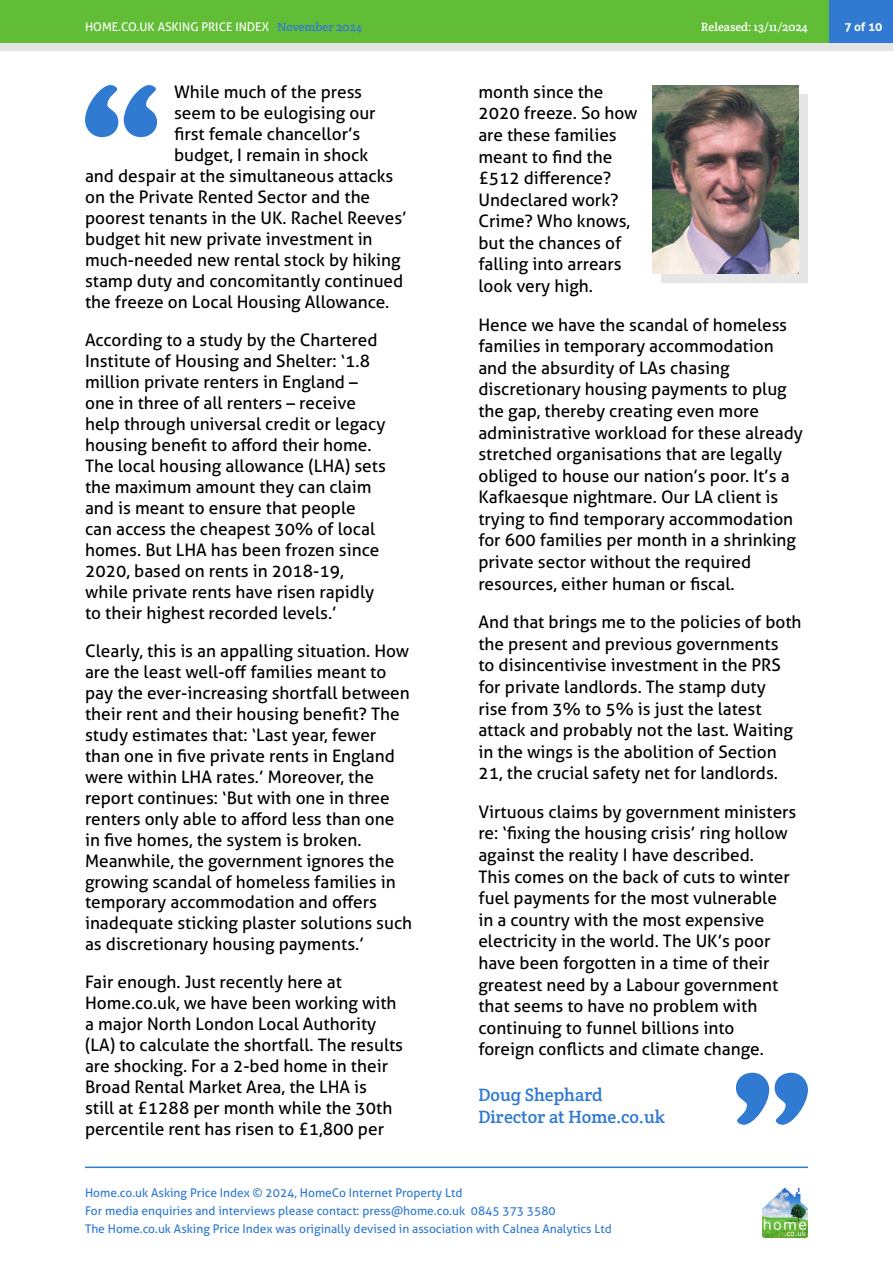
<style>
.page{position:relative;width:893px;height:1263px;background:#fff}
.page>*{position:absolute;margin:0;border:0;box-sizing:border-box;transform-origin:0 0}
.HAPI_quote{font:18px/21.6px "Crete Round";color:#307ad1}
.HAPI_quote-2{font:17.25px/21.6px "Aller";color:#000}
.t1{font:12px/18px "Aller";color:#307ad1}
.t2{font:12px "Aller";color:#fff}
.t3{font:12px "Crete Round";color:#fff}
.t4{font:700 12px "Aller";color:#fff}
.s1{font-family:"Crete Round";color:#307ad1}
</style>
<div class="page">
<hr style="left:85px;top:1166px;width:723px;height:2px;background:#307ad1">
<div style="left:0;top:0;width:893px;height:51px;background:#e4e4e4"></div>
<div style="left:0;top:0;width:893px;height:43px;background:#62bd36"></div>
<img style="left:762px;top:1188px;width:46px;height:49px">
<div style="left:829px;top:0;width:64px;height:43px;background:#307ad1"></div>
<svg style="left:85px;top:85px;width:72px;height:52px"></svg>
<div style="left:662px;top:94px;width:146px;height:189px;background:#e6e6e6"></div>
<img style="left:653px;top:85px;width:146px;height:189px">
<svg style="left:736px;top:1073px;width:72px;height:52px"></svg>
<p class="t2" style="left:85px;top:19px;width:279px">HOME.CO.UK ASKING PRICE INDEX <span class="s1">November 2024</span></p>
<p class="t3" style="left:701px;top:19px;width:108px">Released: 13/11/2024</p>
<p class="t4" style="left:844px;top:19px;width:39px">7 of 10</p>
<p class="HAPI_quote-2" style="left:174px;top:81px;width:189px">While much of the press</p>
<p class="HAPI_quote-2" style="left:174px;top:102px;width:203px">seem to be eulogising our</p>
<p class="HAPI_quote-2" style="left:174px;top:123px;width:188px">first female chancellor’s</p>
<p class="HAPI_quote-2" style="left:174px;top:144px;width:196px">budget, I remain in shock</p>
<p class="HAPI_quote-2" style="left:85px;top:165px;width:310px">and despair at the simultaneous attacks</p>
<p class="HAPI_quote-2" style="left:85px;top:186px;width:287px">on the Private Rented Sector and the</p>
<p class="HAPI_quote-2" style="left:85px;top:207px;width:323px">poorest tenants in the UK. Rachel Reeves’</p>
<p class="HAPI_quote-2" style="left:85px;top:228px;width:289px">budget hit new private investment in</p>
<p class="HAPI_quote-2" style="left:85px;top:249px;width:317px">much-needed new rental stock by hiking</p>
<p class="HAPI_quote-2" style="left:85px;top:270px;width:320px">stamp duty and concomitantly continued</p>
<p class="HAPI_quote-2" style="left:85px;top:291px;width:306px">the freeze on Local Housing Allowance.</p>
<p class="HAPI_quote-2" style="left:85px;top:329px;width:302px;line-height:21px">According to a study by the Chartered Institute of Housing and Shelter: ‘1.8 million private renters in England – one in three of all renters – receive help through universal credit or legacy housing benefit to afford their home.<br>The local housing allowance (LHA) sets the maximum amount they can claim and is meant to ensure that people can access the cheapest 30% of local homes. But LHA has been frozen since 2020, based on rents in 2018-19, while private rents have risen rapidly to their highest recorded levels.’</p>
<p class="HAPI_quote-2" style="left:85px;top:640px;width:329px;line-height:21px">Clearly, this is an appalling situation. How are the least well-off families meant to pay the ever-increasing shortfall between their rent and their housing benefit? The study estimates that: ‘Last year, fewer than one in five private rents in England were within LHA rates.’ Moreover, the report continues: ‘But with one in three renters only able to afford less than one in five homes, the system is broken.<br>Meanwhile, the government ignores the growing scandal of homeless families in temporary accommodation and offers inadequate sticking plaster solutions such as discretionary housing payments.’</p>
<p class="HAPI_quote-2" style="left:85px;top:972px;width:320px;line-height:21px">Fair enough. Just recently here at Home.co.uk, we have been working with a major North London Local Authority (LA) to calculate the shortfall. The results are shocking. For a 2-bed home in their Broad Rental Market Area, the LHA is<br>still at £1288 per month while the 30th percentile rent has risen to £1,800 per</p>
<p class="HAPI_quote-2" style="left:478px;top:81px;width:161px">month since the<br>2020 freeze. So how are these families meant to find the £512 difference?<br>Undeclared work?<br>Crime? Who knows, but the chances of falling into arrears look very high.</p>
<p class="HAPI_quote-2" style="left:478px;top:314px;width:326px">Hence we have the scandal of homeless families in temporary accommodation and the absurdity of LAs chasing discretionary housing payments to plug the gap, thereby creating even more administrative workload for these already stretched organisations that are legally obliged to house our nation’s poor. It’s a Kafkaesque nightmare. Our LA client is trying to find temporary accommodation for 600 families per month in a shrinking private sector without the required resources, either human or fiscal.</p>
<p class="HAPI_quote-2" style="left:478px;top:611px;width:325px">And that brings me to the policies of both the present and previous governments<br>to disincentivise investment in the PRS for private landlords. The stamp duty<br>rise from 3% to 5% is just the latest attack and probably not the last. Waiting in the wings is the abolition of Section 21, the crucial safety net for landlords.</p>
<p class="HAPI_quote-2" style="left:478px;top:801px;width:319px">Virtuous claims by government ministers re: ‘fixing the housing crisis’ ring hollow against the reality I have described.<br>This comes on the back of cuts to winter fuel payments for the most vulnerable<br>in a country with the most expensive electricity in the world. The UK’s poor have been forgotten in a time of their greatest need by a Labour government that seems to have no problem with continuing to funnel billions into<br>foreign conflicts and climate change.</p>
<p class="HAPI_quote" style="left:478px;top:1084px;width:188px">Doug Shephard<br>Director at Home.co.uk</p>
<p class="t1" style="left:85px;top:1184px;width:528px">Home.co.uk Asking Price Index © 2024, HomeCo Internet Property Ltd<br>For media enquiries and interviews please contact: press@home.co.uk 0845 373 3580<br>The Home.co.uk Asking Price Index was originally devised in association with Calnea Analytics Ltd</p>
</div>
